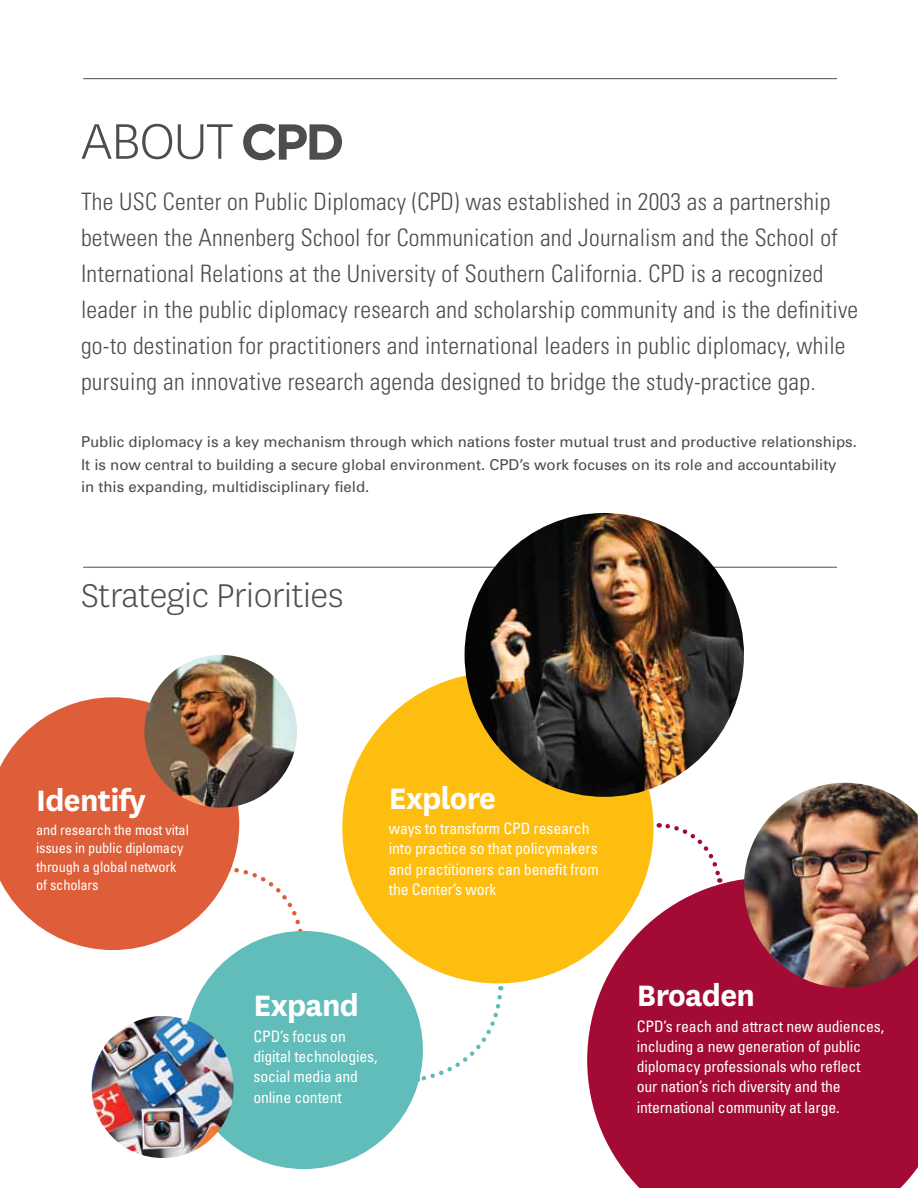
<style>
.page{position:relative;width:918px;height:1188px;background:#fff}
.page>*{position:absolute;margin:0;border:0;box-sizing:border-box;transform-origin:0 0}
.t1{font:300 58.5px "National";letter-spacing:-.02em;color:#4d4d4f}
.t2{font:300 38.55px "National";letter-spacing:-.01em;color:#4d4d4f}
.t3{font:700 34.5px "National";letter-spacing:-.02em;color:#fff}
.t4{font:300 condensed 24px/36px "Univers";letter-spacing:.01em;color:#4d4d4f}
.t5{font:condensed 15.75px/20.1px "Univers";letter-spacing:-.01em;color:#fff}
.t6{font:15px/22.5px "Univers";color:#4d4d4f}
.t7{font:condensed 14.4px/18.3px "Univers";letter-spacing:-.01em;color:#fff}
</style>
<div class="page">
<hr style="left:83px;top:567px;width:754px;height:1px;background:#4d4d4f">
<hr style="left:83px;top:78px;width:754px;height:1px;background:#4d4d4f">
<svg style="left:659px;top:823px;width:61px;height:53px"></svg>
<svg style="left:416px;top:986px;width:88px;height:97px"></svg>
<svg style="left:243px;top:870px;width:60px;height:71px"></svg>
<svg style="left:243px;top:124px;width:99px;height:36px"></svg>
<div style="left:342px;top:672px;width:312px;height:311px;background:#febe10;border-radius:50%"></div>
<svg style="left:587px;top:877px;width:331px;height:311px;fill:#a30b35"></svg>
<svg style="left:0;top:697px;width:239px;height:253px;fill:#de5e39"></svg>
<div style="left:185px;top:931px;width:238px;height:238px;background:#60bdba;border-radius:50%"></div>
<img style="left:144px;top:655px;width:153px;height:153px;border-radius:76px">
<img style="left:92px;top:1016px;width:142px;height:142px;border-radius:71px">
<img style="left:744px;top:783px;width:174px;height:205px">
<img style="left:465px;top:513px;width:279px;height:284px">
<h1 class="t1" style="left:81px;top:105px;width:154px">ABOUT</h1>
<p class="t4" style="left:81px;top:183px;width:779px">The USC Center on Public Diplomacy (CPD) was established in 2003 as a partnership between the Annenberg School for Communication and Journalism and the School of International Relations at the University of Southern California. CPD is a recognized leader in the public diplomacy research and scholarship community and is the definitive go-to destination for practitioners and international leaders in public diplomacy, while pursuing an innovative research agenda designed to bridge the study-practice gap.</p>
<p class="t6" style="left:81px;top:431px;width:777px">Public diplomacy is a key mechanism through which nations foster mutual trust and productive relationships.<br>It is now central to building a secure global environment. CPD’s work focuses on its role and accountability<br>in this expanding, multidisciplinary field.</p>
<h2 class="t2" style="left:81px;top:571px;width:264px">Strategic Priorities</h2>
<h3 class="t3" style="left:36px;top:776px;width:111px">Identify</h3>
<h3 class="t3" style="left:389px;top:774px;width:109px">Explore</h3>
<p class="t7" style="left:36px;top:821px;width:154px">and research the most vital issues in public diplomacy through a global network of scholars</p>
<p class="t5" style="left:389px;top:818px;width:211px">ways to transform CPD research into practice so that policymakers and practitioners can benefit from the Center’s work</p>
<h3 class="t3" style="left:253px;top:981px;width:107px">Expand</h3>
<p class="t5" style="left:253px;top:1026px;width:126px">CPD’s focus on digital technologies, social media and online content</p>
<h3 class="t3" style="left:637px;top:971px;width:120px">Broaden</h3>
<p class="t5" style="left:637px;top:1016px;width:249px">CPD’s reach and attract new audiences, including a new generation of public diplomacy professionals who reflect our nation’s rich diversity and the international community at large.</p>
</div>
